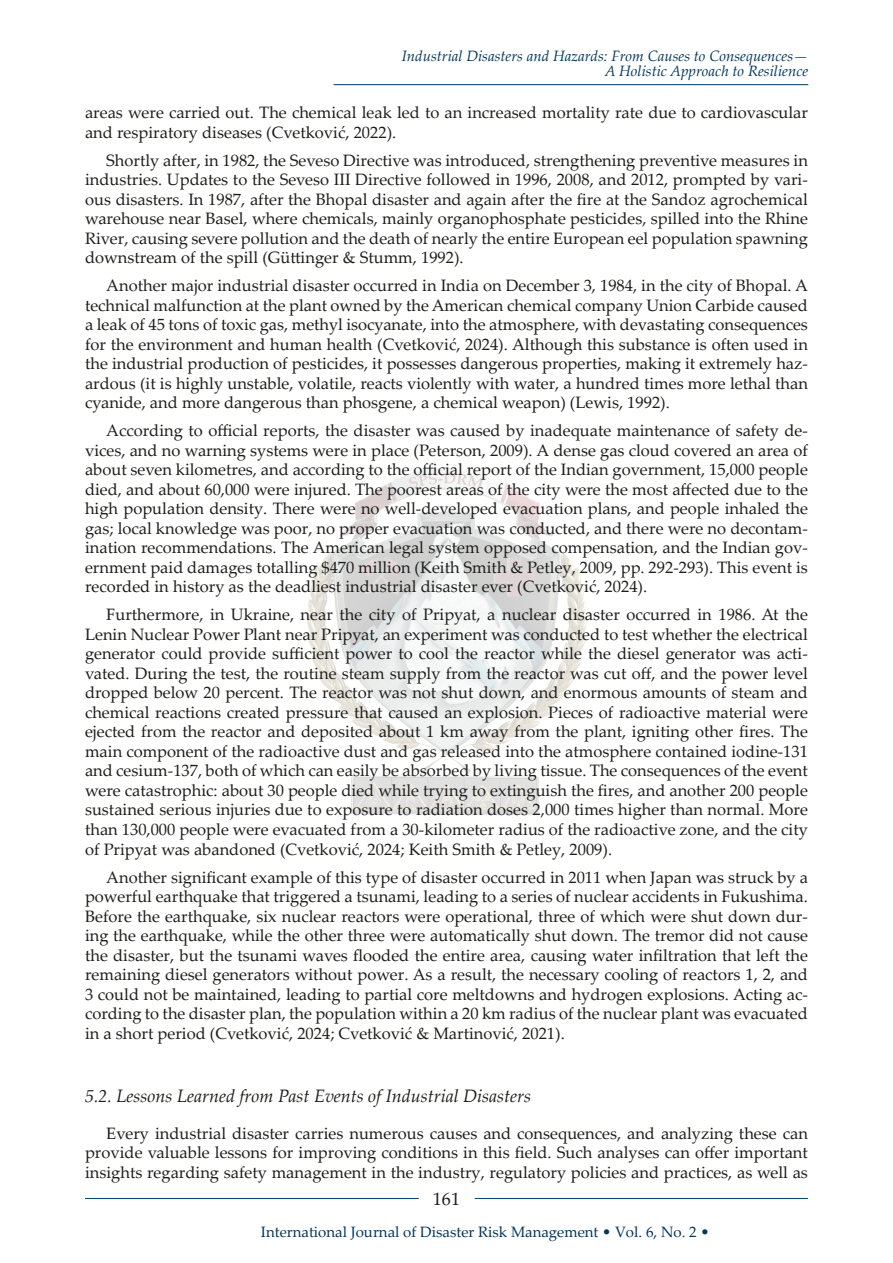
<style>
.page{position:relative;width:893px;height:1263px;background:#fff}
.page>*{position:absolute;margin:0;border:0;box-sizing:border-box;transform-origin:0 0}
.Naslov_2{font:italic 18px "Palatino Linotype";color:#1d1d1b}
.t1{font:18px "Palatino Linotype";color:#1d1d1b}
.t2{font:16.5px/19.5px "Palatino Linotype";color:#1d1d1b;text-align:justify}
.t3{font:italic 15px/15px "Palatino Linotype";color:#00365e;text-align:right}
.t4{font:15px "Palatino Linotype";color:#00365e}
</style>
<div class="page">
<hr style="left:334px;top:84px;width:474px;height:1px;background:#00365e">
<img style="left:307px;top:469px;width:280px;height:346px">
<hr style="left:85px;top:1198px;width:334px;height:1px;background:#004170">
<hr style="left:475px;top:1198px;width:333px;height:1px;background:#004170">
<p class="t3" style="left:402px;top:47px;width:408px">Industrial Disasters and Hazards: From Causes to Consequences—<br>A Holistic Approach to Resilience</p>
<p class="t2" style="left:85px;top:102px;width:724px">areas were carried out. The chemical leak led to an increased mortality rate due to cardiovascular and respiratory diseases (Cvetković, 2022).</p>
<p class="t2" style="left:85px;top:150px;width:724px;text-indent:21px">Shortly after, in 1982, the Seveso Directive was introduced, strengthening preventive measures in industries. Updates to the Seveso III Directive followed in 1996, 2008, and 2012, prompted by vari&shy;ous disasters. In 1987, after the Bhopal disaster and again after the fire at the Sandoz agrochemical warehouse near Basel, where chemicals, mainly organophosphate pesticides, spilled into the Rhine River, causing severe pollution and the death of nearly the entire European eel population spawning downstream of the spill (Güttinger &amp; Stumm, 1992).</p>
<p class="t2" style="left:85px;top:275px;width:724px;text-indent:21px">Another major industrial disaster occurred in India on December 3, 1984, in the city of Bhopal. A technical malfunction at the plant owned by the American chemical company Union Carbide caused a leak of 45 tons of toxic gas, methyl isocyanate, into the atmosphere, with devastating consequences for the environment and human health (Cvetković, 2024). Although this substance is often used in the industrial production of pesticides, it possesses dangerous properties, making it extremely haz&shy;ardous (it is highly unstable, volatile, reacts violently with water, a hundred times more lethal than cyanide, and more dangerous than phosgene, a chemical weapon) (Lewis, 1992).</p>
<p class="t2" style="left:85px;top:420px;width:724px;text-indent:21px">According to official reports, the disaster was caused by inadequate maintenance of safety de&shy;vices, and no warning systems were in place (Peterson, 2009). A dense gas cloud covered an area of about seven kilometres, and according to the official report of the Indian government, 15,000 people died, and about 60,000 were injured. The poorest areas of the city were the most affected due to the high population density. There were no well-developed evacuation plans, and people inhaled the gas; local knowledge was poor, no proper evacuation was conducted, and there were no decontam&shy;ination recommendations. The American legal system opposed compensation, and the Indian gov&shy;ernment paid damages totalling $470 million (Keith Smith &amp; Petley, 2009, pp. 292-293). This event is recorded in history as the deadliest industrial disaster ever (Cvetković, 2024).</p>
<p class="t2" style="left:85px;top:604px;width:724px;text-indent:21px">Furthermore, in Ukraine, near the city of Pripyat, a nuclear disaster occurred in 1986. At the Lenin Nuclear Power Plant near Pripyat, an experiment was conducted to test whether the electrical generator could provide sufficient power to cool the reactor while the diesel generator was acti&shy;vated. During the test, the routine steam supply from the reactor was cut off, and the power level dropped below 20 percent. The reactor was not shut down, and enormous amounts of steam and chemical reactions created pressure that caused an explosion. Pieces of radioactive material were ejected from the reactor and deposited about 1 km away from the plant, igniting other fires. The main component of the radioactive dust and gas released into the atmosphere contained iodine-131 and cesium-137, both of which can easily be absorbed by living tissue. The consequences of the event were catastrophic: about 30 people died while trying to extinguish the fires, and another 200 people sustained serious injuries due to exposure to radiation doses 2,000 times higher than normal. More than 130,000 people were evacuated from a 30-kilometer radius of the radioactive zone, and the city of Pripyat was abandoned (Cvetković, 2024; Keith Smith &amp; Petley, 2009).</p>
<p class="t2" style="left:85px;top:866px;width:724px;text-indent:21px">Another significant example of this type of disaster occurred in 2011 when Japan was struck by a powerful earthquake that triggered a tsunami, leading to a series of nuclear accidents in Fukushima.<br>Before the earthquake, six nuclear reactors were operational, three of which were shut down dur&shy;ing the earthquake, while the other three were automatically shut down. The tremor did not cause the disaster, but the tsunami waves flooded the entire area, causing water infiltration that left the remaining diesel generators without power. As a result, the necessary cooling of reactors 1, 2, and 3 could not be maintained, leading to partial core meltdowns and hydrogen explosions. Acting ac&shy;cording to the disaster plan, the population within a 20 km radius of the nuclear plant was evacuated in a short period (Cvetković, 2024; Cvetković &amp; Martinović, 2021).</p>
<p class="Naslov_2" style="left:85px;top:1083px;width:448px">5.2. Lessons Learned from Past Events of Industrial Disasters</p>
<p class="t2" style="left:85px;top:1122px;width:724px;text-indent:21px">Every industrial disaster carries numerous causes and consequences, and analyzing these can provide valuable lessons for improving conditions in this field. Such analyses can offer important insights regarding safety management in the industry, regulatory policies and practices, as well as</p>
<p class="t1" style="left:433px;top:1186px;width:28px">161</p>
<p class="t4" style="left:261px;top:1221px;width:450px">International Journal of Disaster Risk Management • Vol. 6, No. 2 •</p>
</div>
